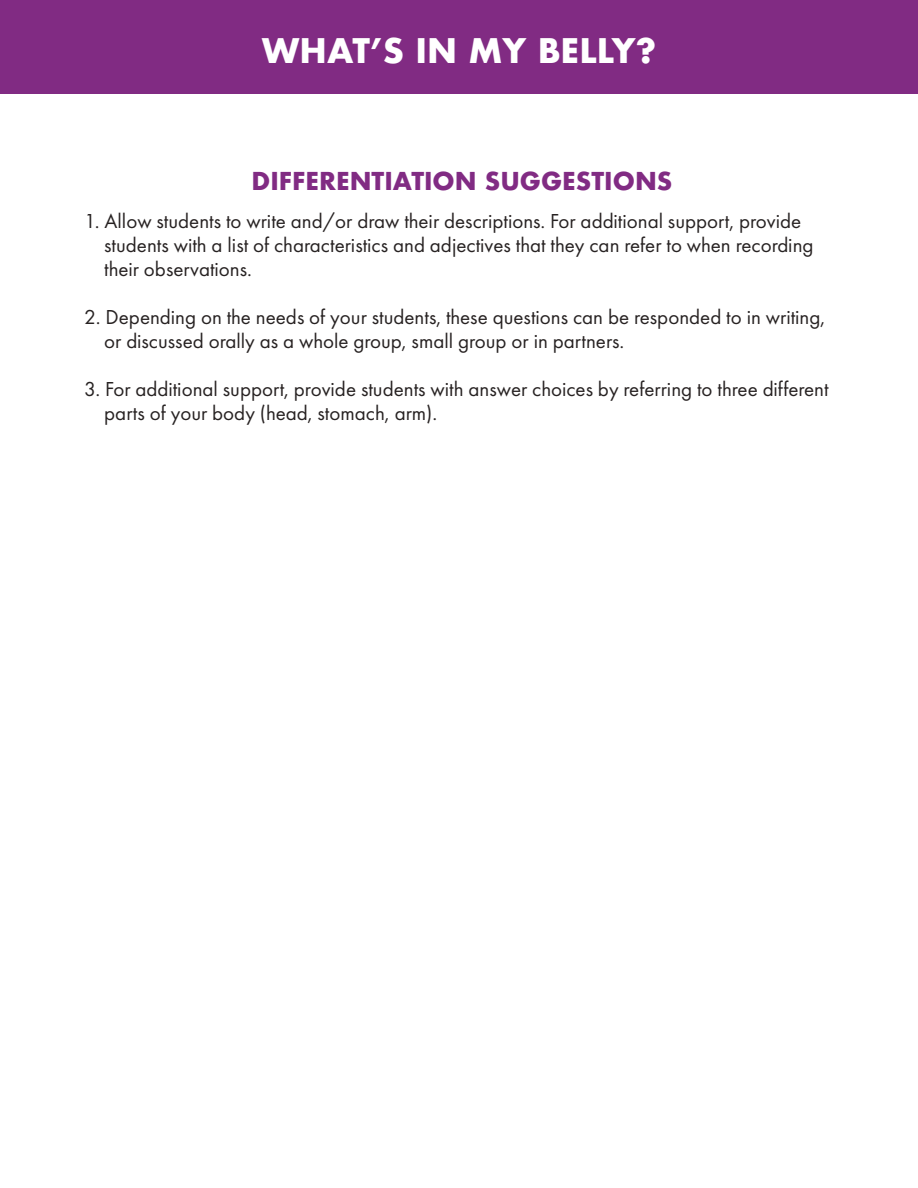
<style>
.page{position:relative;width:918px;height:1188px;background:#fff}
.page>*{position:absolute;margin:0;border:0;box-sizing:border-box;transform-origin:0 0}
.t1{font:700 33px "Futura";color:#fff}
.t2{font:700 24px "Futura";color:#812b83}
.t3{font:21px/24px "Futura PT";color:#272222}
</style>
<div class="page">
<div style="left:0;top:0;width:918px;height:94px;background:#812b83"></div>
<h1 class="t1" style="left:262px;top:27px;width:396px">WHAT’S IN MY BELLY?</h1>
<p class="t2" style="left:252px;top:164px;width:422px">DIFFERENTIATION SUGGESTIONS</p>
<p class="t3" style="left:104px;top:209px;width:711px;text-indent:-20px">1. Allow students to write and/or draw their descriptions. For additional support, provide students with a list of characteristics and adjectives that they can refer to when recording their observations.</p>
<p class="t3" style="left:104px;top:305px;width:723px;text-indent:-20px">2. Depending on the needs of your students, these questions can be responded to in writing, or discussed orally as a whole group, small group or in partners.</p>
<p class="t3" style="left:104px;top:377px;width:726px;text-indent:-20px">3. For additional support, provide students with answer choices by referring to three different parts of your body (head, stomach, arm).</p>
</div>
